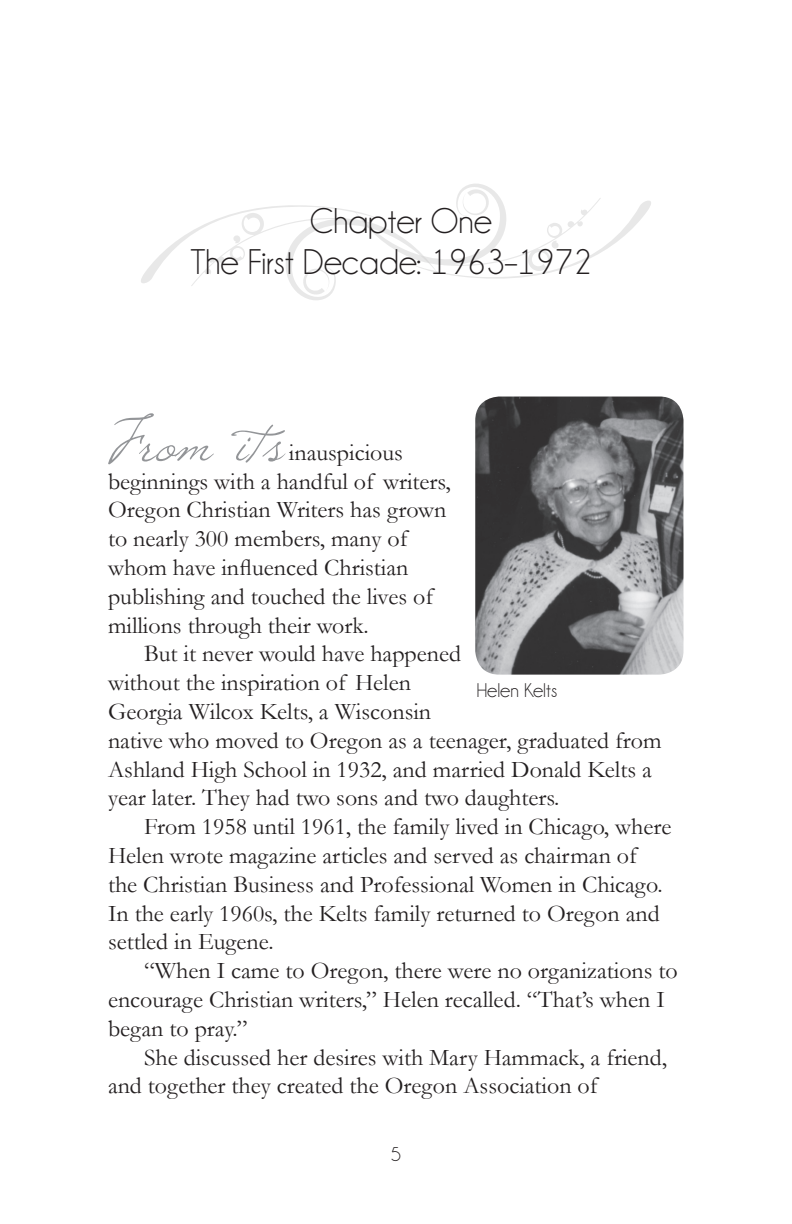
<style>
.page{position:relative;width:792px;height:1224px;background:#fff}
.page>*{position:absolute;margin:0;border:0;box-sizing:border-box;transform-origin:0 0}
.body_text{font:80px "Windsong";color:#939598}
.headlines{font:36px "Champagne&Limousines";color:#231f20}
.body_text-2{font:24px/28.8px "Garamond";color:#231f20}
.photo_caption{font:20px "Champagne&Limousines";color:#231f20}
.headlines-2{font:20px "Champagne&Limousines";color:#231f20}
</style>
<div class="page">
<svg style="left:141px;top:184px;width:510px;height:116px"></svg>
<img style="left:475px;top:397px;width:209px;height:278px">
<p class="headlines" style="left:310px;top:200px;width:184px">Chapter One</p>
<p class="headlines" style="left:190px;top:242px;width:403px">The First Decade: 1963–1972</p>
<p class="body_text" style="left:108px;top:385px;width:177px">From its</p>
<p class="body_text-2" style="left:108px;top:438px;width:344px;text-indent:181px">inauspicious beginnings with a handful of writers,<br>Oregon Christian Writers has grown to nearly 300 members, many of whom have influenced Christian publishing and touched the lives of millions through their work.</p>
<p class="body_text-2" style="left:108px;top:639px;width:555px;text-indent:36px">But it never would have happened<br>without the inspiration of Helen<br>Georgia Wilcox Kelts, a Wisconsin<br>native who moved to Oregon as a teenager, graduated from Ashland High School in 1932, and married Donald Kelts a year later. They had two sons and two daughters.</p>
<p class="body_text-2" style="left:108px;top:812px;width:565px;text-indent:36px">From 1958 until 1961, the family lived in Chicago, where Helen wrote magazine articles and served as chairman of the Christian Business and Professional Women in Chicago.<br>In the early 1960s, the Kelts family returned to Oregon and settled in Eugene.</p>
<p class="body_text-2" style="left:108px;top:956px;width:571px;text-indent:36px">“When I came to Oregon, there were no organizations to encourage Christian writers,” Helen recalled. “That’s when I began to pray.”</p>
<p class="body_text-2" style="left:108px;top:1042px;width:561px;text-indent:36px">She discussed her desires with Mary Hammack, a friend, and together they created the Oregon Association of</p>
<p class="photo_caption" style="left:477px;top:679px;width:82px">Helen Kelts</p>
<p class="headlines-2" style="left:391px;top:1143px;width:12px">5</p>
</div>
